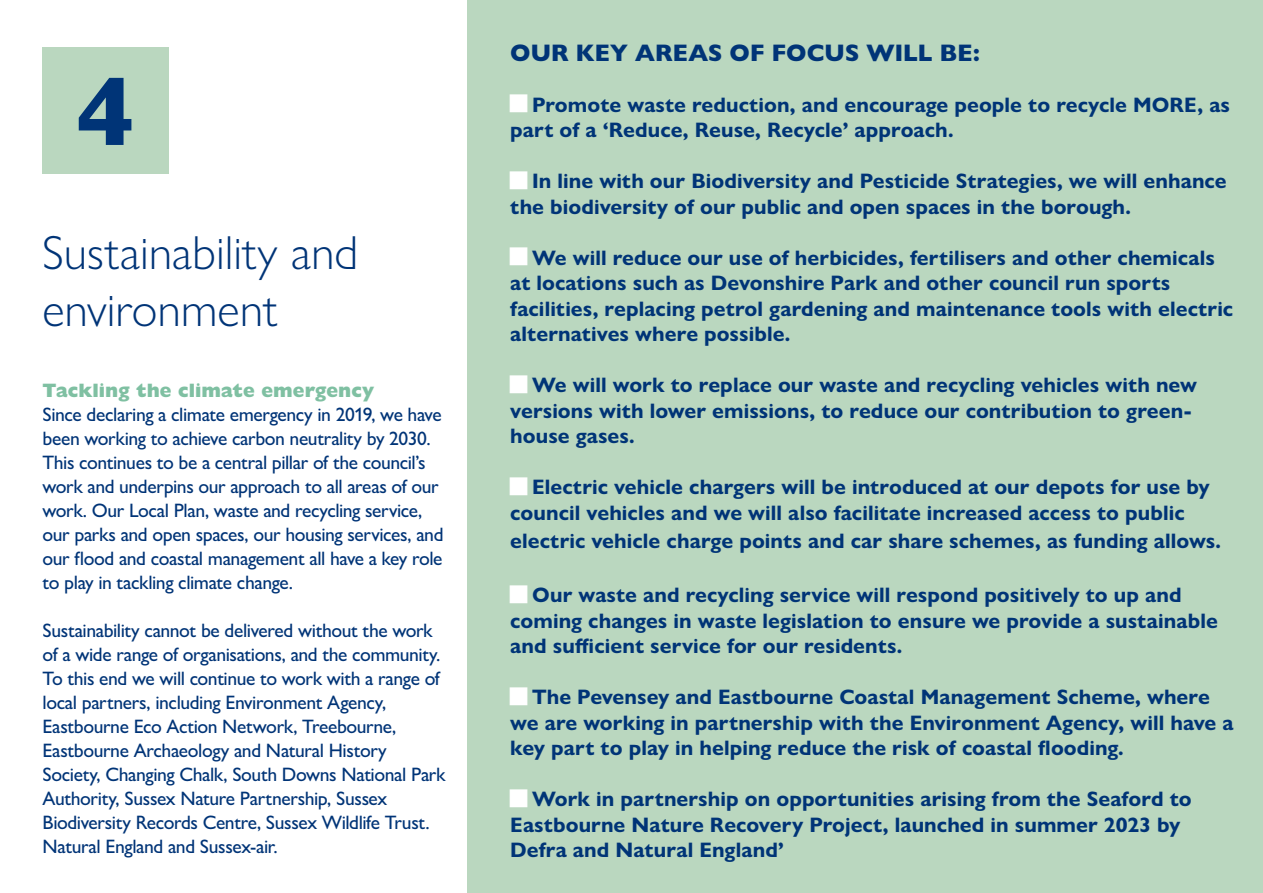
<style>
.page{position:relative;width:1263px;height:893px;background:#fff}
.page>*{position:absolute;margin:0;border:0;box-sizing:border-box;transform-origin:0 0}
.t1{font:800 98.4px "Gill Sans Nova";color:#003477}
.t2{font:300 48px/57.6px "Gill Sans Nova";color:#003477}
.t3{font:800 24px "Gill Sans Nova";letter-spacing:.005em;color:#003477}
.t4{font:700 21px/25.5px "Gill Sans Nova";letter-spacing:.005em;color:#003477}
.t5{font:500 19.5px/24px "Gill Sans Nova";letter-spacing:-.02em;color:#003477}
.t6{font:800 19.5px "Gill Sans Nova";color:#7fc0a2}
</style>
<div class="page">
<div style="left:468px;top:0;width:795px;height:893px;background:#bad7bf"></div>
<div style="left:43px;top:47px;width:126px;height:126px;background:#bad7bf"></div>
<h1 class="t1" style="left:76px;top:50px;width:60px">4</h1>
<h2 class="t2" style="left:43px;top:223px;width:317px">Sustainability and environment</h2>
<p class="t6" style="left:43px;top:378px;width:333px">Tackling the climate emergency</p>
<p class="t5" style="left:43px;top:402px;width:403px">Since declaring a climate emergency in 2019, we have been working to achieve carbon neutrality by 2030.<br>This continues to be a central pillar of the council’s work and underpins our approach to all areas of our work. Our Local Plan, waste and recycling service, our parks and open spaces, our housing services, and our flood and coastal management all have a key role to play in tackling climate change.</p>
<p class="t5" style="left:43px;top:618px;width:405px">Sustainability cannot be delivered without the work of a wide range of organisations, and the community.<br>To this end we will continue to work with a range of local partners, including Environment Agency, Eastbourne Eco Action Network, Treebourne, Eastbourne Archaeology and Natural History Society, Changing Chalk, South Downs National Park Authority, Sussex Nature Partnership, Sussex Biodiversity Records Centre, Sussex Wildlife Trust.<br>Natural England and Sussex-air.</p>
<p class="t3" style="left:510px;top:37px;width:471px">OUR KEY AREAS OF FOCUS WILL BE:</p>
<p class="t4" style="left:510px;top:92px;width:721px;text-indent:22px">Promote waste reduction, and encourage people to recycle MORE, as part of a ‘Reduce, Reuse, Recycle’ approach.</p>
<p class="t4" style="left:510px;top:168px;width:718px;text-indent:22px">In line with our Biodiversity and Pesticide Strategies, we will enhance the biodiversity of our public and open spaces in the borough.</p>
<p class="t4" style="left:510px;top:245px;width:724px;text-indent:22px">We will reduce our use of herbicides, fertilisers and other chemicals at locations such as Devonshire Park and other council run sports facilities, replacing petrol gardening and maintenance tools with electric alternatives where possible.</p>
<p class="t4" style="left:510px;top:372px;width:688px;text-indent:22px">We will work to replace our waste and recycling vehicles with new versions with lower emissions, to reduce our contribution to green&shy;house gases.</p>
<p class="t4" style="left:510px;top:474px;width:701px;text-indent:22px">Electric vehicle chargers will be introduced at our depots for use by council vehicles and we will also facilitate increased access to public</p>
<p class="t4" style="left:510px;top:528px;width:712px">electric vehicle charge points and car share schemes, as funding allows.</p>
<p class="t4" style="left:510px;top:582px;width:709px;text-indent:22px">Our waste and recycling service will respond positively to up and coming changes in waste legislation to ensure we provide a sustainable and sufficient service for our residents.</p>
<p class="t4" style="left:510px;top:684px;width:725px;text-indent:22px">The Pevensey and Eastbourne Coastal Management Scheme, where we are working in partnership with the Environment Agency, will have a key part to play in helping reduce the risk of coastal flooding.</p>
<p class="t4" style="left:510px;top:786px;width:683px;text-indent:22px">Work in partnership on opportunities arising from the Seaford to<br>Eastbourne Nature Recovery Project, launched in summer 2023 by<br>Defra and Natural England’</p>
</div>
